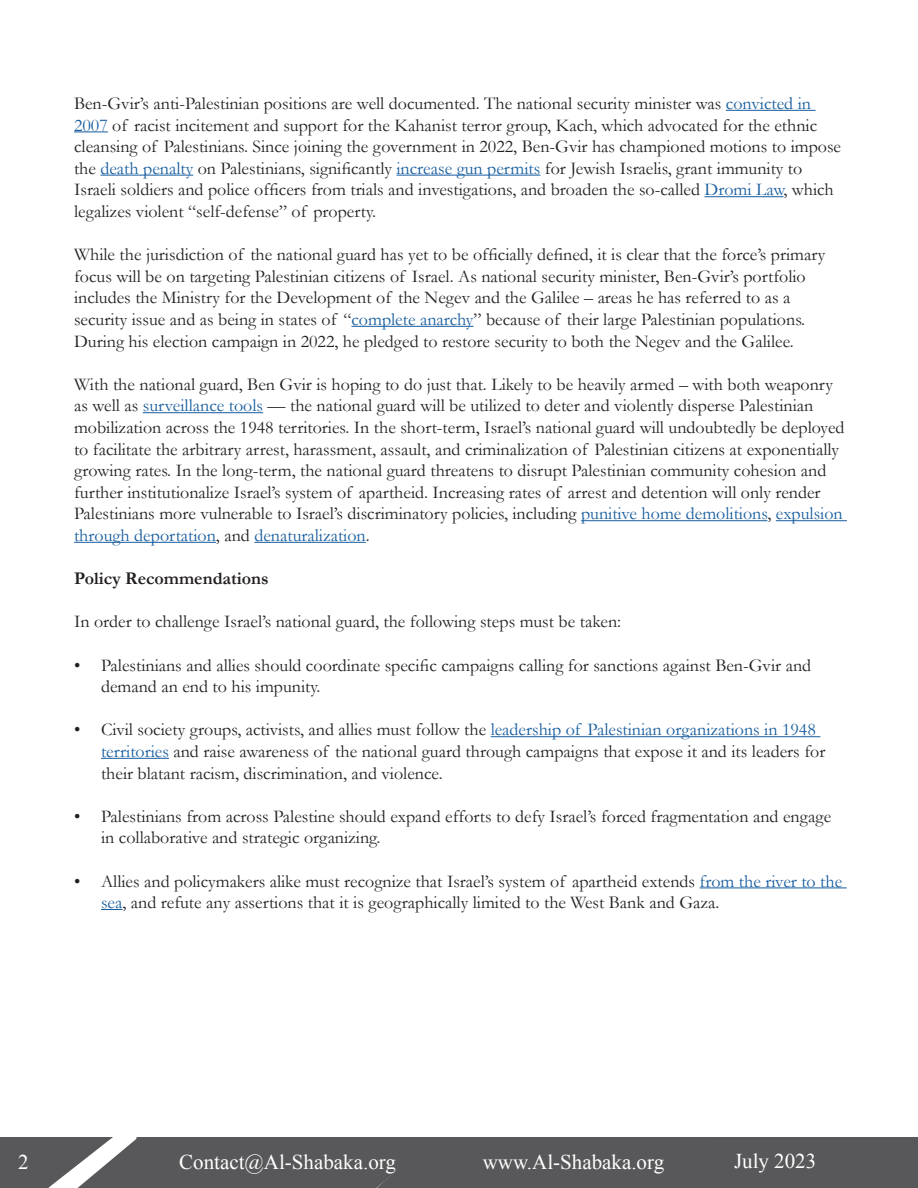
<style>
.page{position:relative;width:918px;height:1188px;background:#fff}
.page>*{position:absolute;margin:0;border:0;box-sizing:border-box;transform-origin:0 0}
.t1{font:21px "Times New Roman";color:#fff}
.t2{font:18px/21.6px "Garamond";color:#231f20}
.t3{font:700 18px "Garamond";color:#231f20}
.s1{color:#175d9e}
</style>
<div class="page">
<hr style="left:726px;top:110px;width:90px;height:1px;background:#175d9e">
<hr style="left:74px;top:131px;width:34px;height:1px;background:#175d9e">
<hr style="left:100px;top:175px;width:93px;height:1px;background:#175d9e">
<hr style="left:396px;top:175px;width:144px;height:1px;background:#175d9e">
<hr style="left:704px;top:196px;width:80px;height:1px;background:#175d9e">
<hr style="left:351px;top:326px;width:122px;height:1px;background:#175d9e">
<hr style="left:143px;top:412px;width:120px;height:1px;background:#175d9e">
<hr style="left:581px;top:520px;width:186px;height:1px;background:#175d9e">
<hr style="left:776px;top:520px;width:71px;height:1px;background:#175d9e">
<hr style="left:74px;top:542px;width:142px;height:1px;background:#175d9e">
<hr style="left:254px;top:542px;width:112px;height:1px;background:#175d9e">
<hr style="left:491px;top:736px;width:329px;height:1px;background:#175d9e">
<hr style="left:101px;top:758px;width:68px;height:1px;background:#175d9e">
<hr style="left:700px;top:887px;width:147px;height:1px;background:#175d9e">
<svg style="left:101px;top:909px;width:21px;height:1px"></svg>
<div style="left:697px;top:1137px;width:221px;height:51px;background:#58585a"></div>
<div style="left:0;top:1137px;width:697px;height:51px;background:#58585a"></div>
<p class="t2" style="left:74px;top:92px;width:769px">Ben-Gvir’s anti-Palestinian positions are well documented. The national security minister was <span class="s1">convicted in 2007</span> of racist incitement and support for the Kahanist terror group, Kach, which advocated for the ethnic cleansing of Palestinians. Since joining the government in 2022, Ben-Gvir has championed motions to impose the <span class="s1">death penalty</span> on Palestinians, significantly <span class="s1">increase gun permits</span> for Jewish Israelis, grant immunity to Israeli soldiers and police officers from trials and investigations, and broaden the so-called <span class="s1">Dromi Law</span>, which legalizes violent “self-defense” of property.</p>
<p class="t2" style="left:74px;top:244px;width:753px">While the jurisdiction of the national guard has yet to be officially defined, it is clear that the force’s primary focus will be on targeting Palestinian citizens of Israel. As national security minister, Ben-Gvir’s portfolio includes the Ministry for the Development of the Negev and the Galilee – areas he has referred to as a security issue and as being in states of “<span class="s1">complete anarchy</span>” because of their large Palestinian populations.<br>During his election campaign in 2022, he pledged to restore security to both the Negev and the Galilee.</p>
<p class="t2" style="left:74px;top:373px;width:772px">With the national guard, Ben Gvir is hoping to do just that. Likely to be heavily armed – with both weaponry as well as <span class="s1">surveillance tools</span> — the national guard will be utilized to deter and violently disperse Palestinian mobilization across the 1948 territories. In the short-term, Israel’s national guard will undoubtedly be deployed to facilitate the arbitrary arrest, harassment, assault, and criminalization of Palestinian citizens at exponentially growing rates. In the long-term, the national guard threatens to disrupt Palestinian community cohesion and further institutionalize Israel’s system of apartheid. Increasing rates of arrest and detention will only render Palestinians more vulnerable to Israel’s discriminatory policies, including <span class="s1">punitive home demolitions</span>, <span class="s1">expulsion through deportation</span>, and <span class="s1">denaturalization</span>.</p>
<p class="t3" style="left:74px;top:568px;width:196px">Policy Recommendations</p>
<p class="t2" style="left:74px;top:611px;width:549px">In order to challenge Israel’s national guard, the following steps must be taken:</p>
<p class="t2" style="left:101px;top:654px;width:712px;text-indent:-27px">• Palestinians and allies should coordinate specific campaigns calling for sanctions against Ben-Gvir and demand an end to his impunity.</p>
<p class="t2" style="left:101px;top:719px;width:726px;text-indent:-27px">• Civil society groups, activists, and allies must follow the <span class="s1">leadership of Palestinian organizations in 1948 territories</span> and raise awareness of the national guard through campaigns that expose it and its leaders for their blatant racism, discrimination, and violence.</p>
<p class="t2" style="left:101px;top:805px;width:732px;text-indent:-27px">• Palestinians from across Palestine should expand efforts to defy Israel’s forced fragmentation and engage in collaborative and strategic organizing.</p>
<p class="t2" style="left:101px;top:870px;width:743px;text-indent:-27px">• Allies and policymakers alike must recognize that Israel’s system of apartheid extends <span class="s1">from the river to the sea</span>, and refute any assertions that it is geographically limited to the West Bank and Gaza.</p>
<p class="t1" style="left:18px;top:1148px;width:12px">2</p>
<p class="t1" style="left:179px;top:1148px;width:218px">Contact@Al-Shabaka.org</p>
<p class="t1" style="left:483px;top:1148px;width:183px">www.Al-Shabaka.org</p>
<p class="t1" style="left:734px;top:1147px;width:84px">July 2023</p>
</div>
